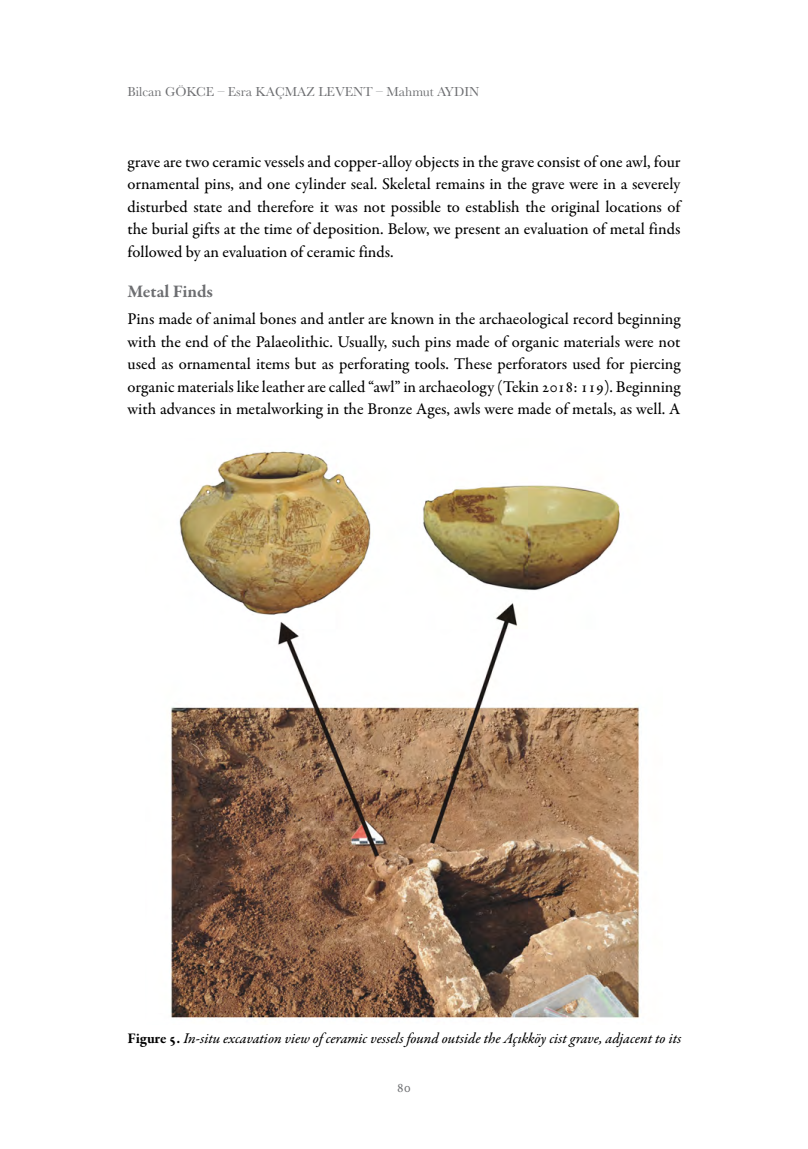
<style>
.page{position:relative;width:808px;height:1149px;background:#fff}
.page>*{position:absolute;margin:0;border:0;box-sizing:border-box;transform-origin:0 0}
.t1{font:700 18px "Garamond Premr Pro";letter-spacing:-.005em;color:#6d6e71}
.t2{font:500 16.5px/22.5px "Garamond Premr Pro";color:#000;text-align:justify}
.t3{font:15px "Garamond Premr Pro Med It";letter-spacing:-.005em;color:#000}
.t4{font:13.5px "Baskerville";color:#6d6e71}
.t5{font:13.5px "Minion Pro";color:#6d6e71}
.s1{font-family:"Garamond Premr Pro";font-weight:700}
</style>
<div class="page">
<img style="left:171px;top:451px;width:469px;height:568px">
<p class="t4" style="left:128px;top:83px;width:353px">Bilcan GÖKCE – Esra KAÇMAZ LEVENT – Mahmut AYDIN</p>
<p class="t2" style="left:128px;top:150px;width:554px">grave are two ceramic vessels and copper-alloy objects in the grave consist of one awl, four ornamental pins, and one cylinder seal. Skeletal remains in the grave were in a severely disturbed state and therefore it was not possible to establish the original locations of the burial gifts at the time of deposition. Below, we present an evaluation of metal finds followed by an evaluation of ceramic finds.</p>
<p class="t1" style="left:128px;top:280px;width:87px">Metal Finds</p>
<p class="t2" style="left:128px;top:308px;width:554px">Pins made of animal bones and antler are known in the archaeological record beginning with the end of the Palaeolithic. Usually, such pins made of organic materials were not used as ornamental items but as perforating tools. These perforators used for piercing organic materials like leather are called “awl” in archaeology (Tekin 2018: 119). Beginning with advances in metalworking in the Bronze Ages, awls were made of metals, as well. A</p>
<p class="t3" style="left:128px;top:1028px;width:555px"><span class="s1">Figure 5.</span> In-situ excavation view of ceramic vessels found outside the Açıkköy cist grave, adjacent to its</p>
<p class="t5" style="left:397px;top:1078px;width:15px">80</p>
</div>
